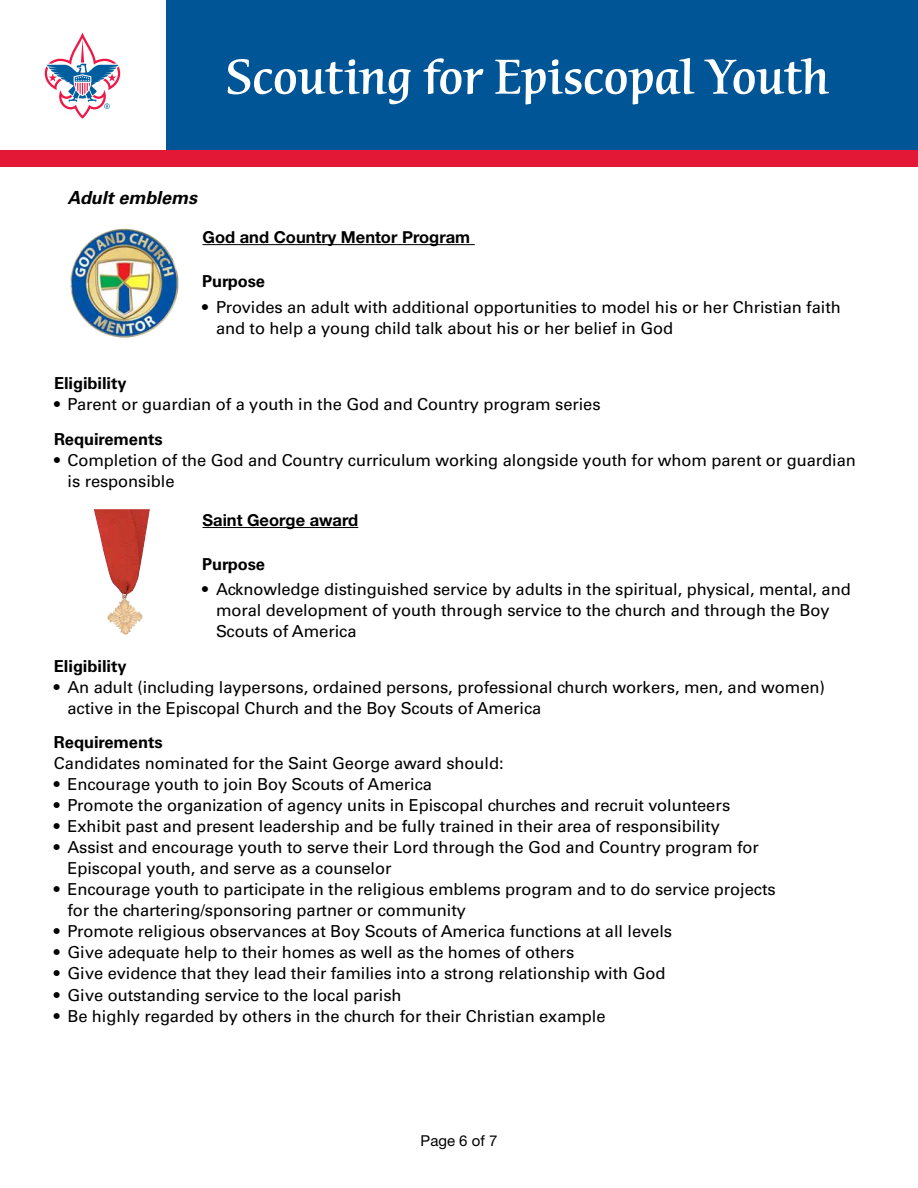
<style>
.page{position:relative;width:918px;height:1188px;background:#fff}
.page>*{position:absolute;margin:0;border:0;box-sizing:border-box;transform-origin:0 0}
.t1{font:51px "Cerigo Md ITC";letter-spacing:-.01em;color:#fff}
.t2{font:italic 700 18px "Univers";letter-spacing:-.005em;color:#000}
.t3{font:16.5px/21px "Univers";letter-spacing:-.005em;color:#000}
.t4{font:700 16.5px "Univers";letter-spacing:-.005em;color:#000}
.t5{font:700 16.5px "Helvetica Neue";color:#000}
.t6{font:15px "Helvetica Neue";color:#000}
</style>
<div class="page">
<div style="left:166px;top:0;width:752px;height:162px;background:#005596"></div>
<div style="left:0;top:150px;width:918px;height:16px;background:#e31837"></div>
<hr style="left:202px;top:244px;width:273px;height:1px;background:#000">
<hr style="left:202px;top:527px;width:156px;height:1px;background:#000">
<img style="left:70px;top:228px;width:109px;height:110px">
<img style="left:94px;top:509px;width:38px;height:126px">
<svg style="left:45px;top:33px;width:75px;height:86px"></svg>
<h1 class="t1" style="left:225px;top:49px;width:605px">Scouting for Episcopal Youth</h1>
<p class="t2" style="left:68px;top:187px;width:131px">Adult emblems</p>
<p class="t5" style="left:202px;top:227px;width:269px">God and Country Mentor Program</p>
<p class="t4" style="left:202px;top:271px;width:65px">Purpose</p>
<p class="t3" style="left:216px;top:296px;width:626px;text-indent:-14px">• Provides an adult with additional opportunities to model his or her Christian faith and to help a young child talk about his or her belief in God</p>
<p class="t4" style="left:54px;top:374px;width:74px">Eligibility</p>
<p class="t3" style="left:54px;top:394px;width:548px">• Parent or guardian of a youth in the God and Country program series</p>
<p class="t4" style="left:54px;top:429px;width:110px">Requirements</p>
<p class="t3" style="left:68px;top:449px;width:790px;text-indent:-13px">• Completion of the God and Country curriculum working alongside youth for whom parent or guardian is responsible</p>
<p class="t5" style="left:203px;top:510px;width:157px">Saint George award</p>
<p class="t4" style="left:202px;top:554px;width:65px">Purpose</p>
<p class="t3" style="left:216px;top:579px;width:636px;text-indent:-14px">• Acknowledge distinguished service by adults in the spiritual, physical, mental, and moral development of youth through service to the church and through the Boy<br>Scouts of America</p>
<p class="t4" style="left:54px;top:656px;width:74px">Eligibility</p>
<p class="t3" style="left:67px;top:677px;width:759px;text-indent:-13px">• An adult (including laypersons, ordained persons, professional church workers, men, and women) active in the Episcopal Church and the Boy Scouts of America</p>
<p class="t4" style="left:54px;top:733px;width:110px">Requirements</p>
<p class="t3" style="left:54px;top:753px;width:451px">Candidates nominated for the Saint George award should:</p>
<p class="t3" style="left:54px;top:774px;width:380px">• Encourage youth to join Boy Scouts of America</p>
<p class="t3" style="left:54px;top:795px;width:678px">• Promote the organization of agency units in Episcopal churches and recruit volunteers</p>
<p class="t3" style="left:54px;top:816px;width:667px">• Exhibit past and present leadership and be fully trained in their area of responsibility</p>
<p class="t3" style="left:67px;top:837px;width:693px;text-indent:-13px">• Assist and encourage youth to serve their Lord through the God and Country program for<br>Episcopal youth, and serve as a counselor</p>
<p class="t3" style="left:67px;top:879px;width:710px;text-indent:-13px">• Encourage youth to participate in the religious emblems program and to do service projects for the chartering/sponsoring partner or community</p>
<p class="t3" style="left:54px;top:921px;width:620px">• Promote religious observances at Boy Scouts of America functions at all levels</p>
<p class="t3" style="left:54px;top:942px;width:522px">• Give adequate help to their homes as well as the homes of others</p>
<p class="t3" style="left:54px;top:963px;width:613px">• Give evidence that they lead their families into a strong relationship with God</p>
<p class="t3" style="left:54px;top:984px;width:349px">• Give outstanding service to the local parish</p>
<p class="t3" style="left:54px;top:1005px;width:553px">• Be highly regarded by others in the church for their Christian example</p>
<p class="t6" style="left:421px;top:1132px;width:78px">Page 6 of 7</p>
</div>
